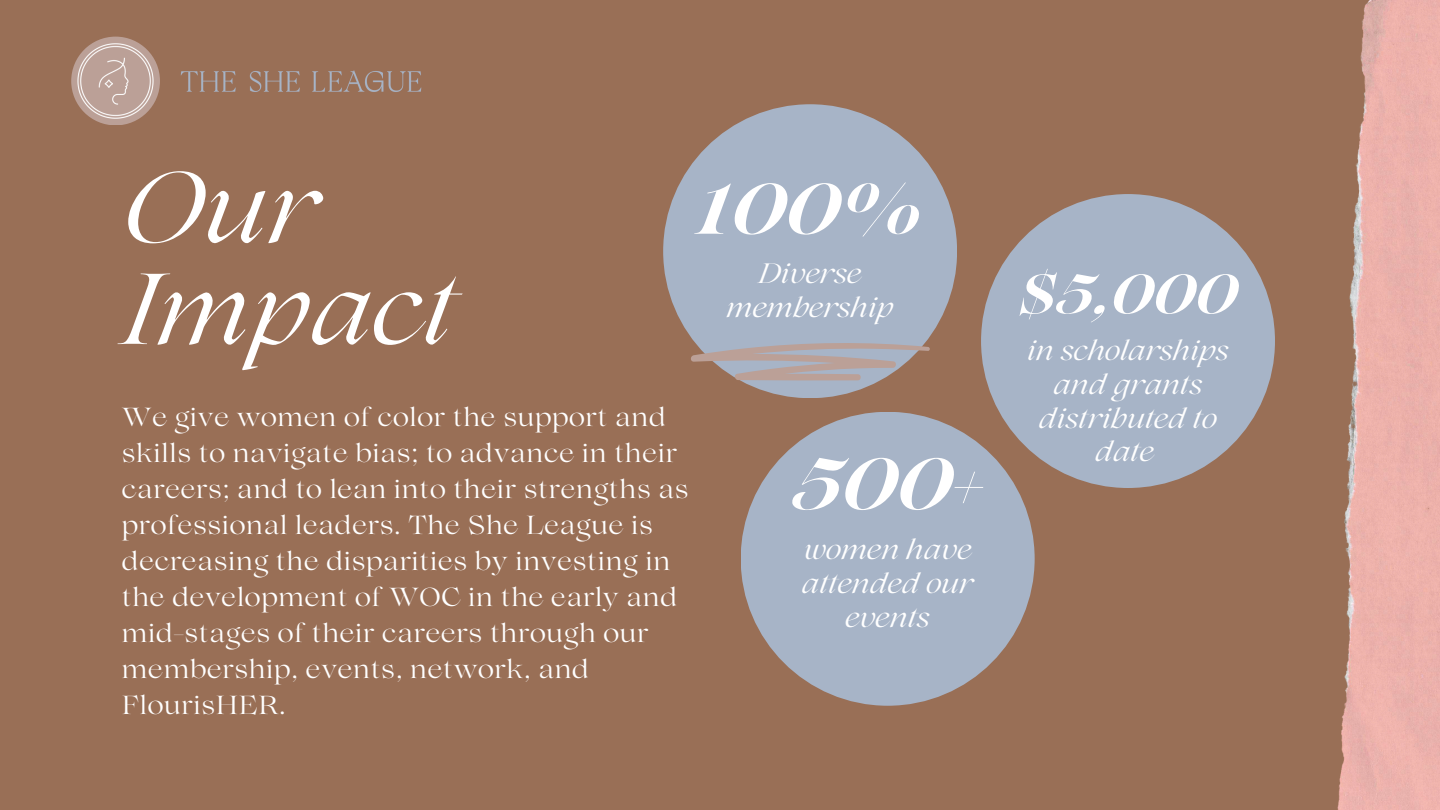
<style>
.page{position:relative;width:1440px;height:810px;background:#996f56}
.page>*{position:absolute;margin:0;border:0;box-sizing:border-box;transform-origin:0 0}
.t1{font:italic 100px/101.5px "Lovelace";color:#fff}
.t2{font:italic 700 72px "Lovelace";color:#fff}
.t3{font:italic 700 71px "Lovelace";color:#fff}
.t4{font:italic 700 55px "Lovelace";color:#fff}
.t5{font:italic 28px/33.8px "Lovelace";color:#fff;text-align:center}
.t6{font:26px/36px "Lovelace";letter-spacing:.025em;color:#fff}
</style>
<div class="page">
<img style="left:1337px;top:0;width:103px;height:810px">
<div style="left:663px;top:104px;width:294px;height:294px;background:#a7b4c7;border-radius:50%"></div>
<div style="left:981px;top:194px;width:294px;height:294px;background:#a7b4c7;border-radius:50%"></div>
<div style="left:741px;top:412px;width:294px;height:294px;background:#a7b4c7;border-radius:50%"></div>
<svg style="left:691px;top:341px;width:239px;height:40px"></svg>
<div style="left:71px;top:37px;width:89px;height:88px;background:#bba097;border-radius:50%"></div>
<img style="left:180px;top:70px;width:242px;height:22px">
<img style="left:75px;top:40px;width:82px;height:81px">
<p class="t1" style="left:124px;top:169px;width:334px">Our<br>Impact</p>
<p class="t3" style="left:697px;top:184px;width:227px">100%</p>
<h2 class="t5" style="left:727px;top:260px;width:168px">Diverse membership</h2>
<h3 class="t6" style="left:122px;top:402px;width:568px">We give women of color the support and skills to navigate bias; to advance in their careers; and to lean into their strengths as professional leaders. The She League is decreasing the disparities by investing in the development of WOC in the early and mid-stages of their careers through our membership, events, network, and FlourisHER.</h3>
<p class="t2" style="left:792px;top:459px;width:193px">500+</p>
<p class="t5" style="left:802px;top:536px;width:173px">women have attended our events</p>
<h1 class="t4" style="left:1018px;top:275px;width:221px">$5,000</h1>
<p class="t5" style="left:1027px;top:337px;width:203px">in scholarships and grants distributed to date</p>
</div>
